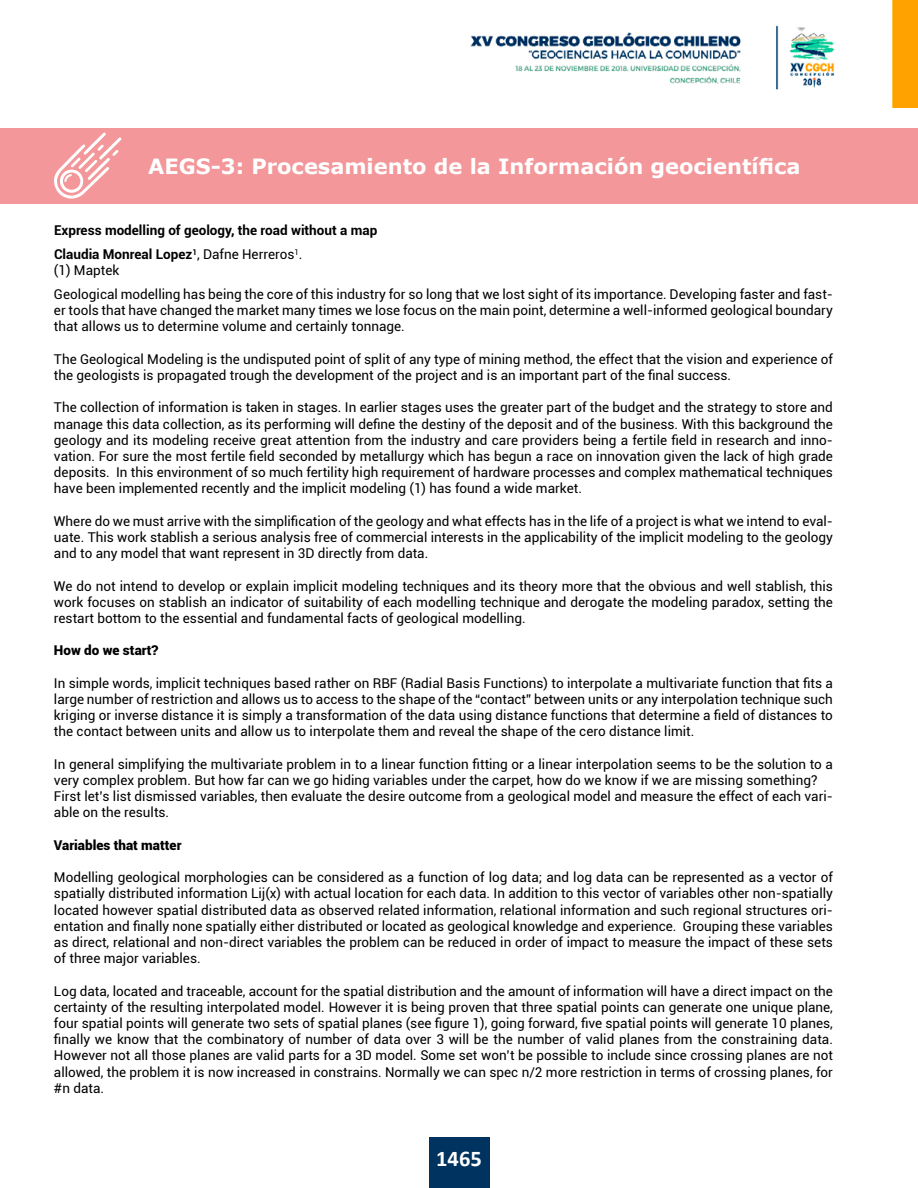
<style>
.page{position:relative;width:918px;height:1188px;background:#fff}
.page>*{position:absolute;margin:0;border:0;box-sizing:border-box;transform-origin:0 0}
.t1{font:700 22.5px "Calibri";color:#fff}
.t2{font:700 21px "Verdana";color:#fff}
.t3{font:13.5px/16.2px "Roboto";color:#000;text-align:justify}
.t4{font:700 13.5px/23.7px "Roboto";color:#000}
.t5{font:900 13.5px "Roboto";color:#000}
.s1{font-weight:400}
</style>
<div class="page">
<img style="left:470px;top:0;width:448px;height:108px">
<div style="left:429px;top:1138px;width:60px;height:50px;background:#00335f"></div>
<div style="left:0;top:128px;width:918px;height:75px;background:#f3979a"></div>
<svg style="left:54px;top:133px;width:67px;height:66px"></svg>
<p class="t2" style="left:148px;top:151px;width:654px">AEGS-3: Procesamiento de la Información geocientífica</p>
<p class="t4" style="left:54px;top:218px;width:325px">Express modelling of geology, the road without a map<br>Claudia Monreal Lopez<sup>1</sup><span class="s1">, Dafne Herreros</span><sup>1</sup><span class="s1">.</span></p>
<p class="t3" style="left:54px;top:258px;width:780px;line-height:23.7px">(1) Maptek<br>Geological modelling has being the core of this industry for so long that we lost sight of its importance. Developing faster and fast-</p>
<p class="t3" style="left:54px;top:302px;width:780px">er tools that have changed the market many times we lose focus on the main point, determine a well-informed geological boundary that allows us to determine volume and certainly tonnage.</p>
<p class="t3" style="left:54px;top:350px;width:780px">The Geological Modeling is the undisputed point of split of any type of mining method, the effect that the vision and experience of the geologists is propagated trough the development of the project and is an important part of the final success.</p>
<p class="t3" style="left:54px;top:399px;width:780px">The collection of information is taken in stages. In earlier stages uses the greater part of the budget and the strategy to store and manage this data collection, as its performing will define the destiny of the deposit and of the business. With this background the geology and its modeling receive great attention from the industry and care providers being a fertile field in research and inno&shy;vation. For sure the most fertile field seconded by metallurgy which has begun a race on innovation given the lack of high grade deposits. In this environment of so much fertility high requirement of hardware processes and complex mathematical techniques have been implemented recently and the implicit modeling (1) has found a wide market.</p>
<p class="t3" style="left:54px;top:512px;width:780px">Where do we must arrive with the simplification of the geology and what effects has in the life of a project is what we intend to eval&shy;uate. This work stablish a serious analysis free of commercial interests in the applicability of the implicit modeling to the geology and to any model that want represent in 3D directly from data.</p>
<p class="t3" style="left:54px;top:577px;width:780px">We do not intend to develop or explain implicit modeling techniques and its theory more that the obvious and well stablish, this work focuses on stablish an indicator of suitability of each modelling technique and derogate the modeling paradox, setting the restart bottom to the essential and fundamental facts of geological modelling.</p>
<p class="t5" style="left:54px;top:641px;width:106px">How do we start?</p>
<p class="t3" style="left:54px;top:674px;width:780px">In simple words, implicit techniques based rather on RBF (Radial Basis Functions) to interpolate a multivariate function that fits a large number of restriction and allows us to access to the shape of the “contact” between units or any interpolation technique such kriging or inverse distance it is simply a transformation of the data using distance functions that determine a field of distances to the contact between units and allow us to interpolate them and reveal the shape of the cero distance limit.</p>
<p class="t3" style="left:54px;top:755px;width:780px;text-align:left">In general simplifying the multivariate problem in to a linear function fitting or a linear interpolation seems to be the solution to a very complex problem. But how far can we go hiding variables under the carpet, how do we know if we are missing something?<br>First let’s list dismissed variables, then evaluate the desire outcome from a geological model and measure the effect of each vari&shy;able on the results.</p>
<p class="t5" style="left:54px;top:836px;width:129px">Variables that matter</p>
<p class="t3" style="left:54px;top:869px;width:780px">Modelling geological morphologies can be considered as a function of log data; and log data can be represented as a vector of spatially distributed information Lij(x) with actual location for each data. In addition to this vector of variables other non-spatially located however spatial distributed data as observed related information, relational information and such regional structures ori&shy;entation and finally none spatially either distributed or located as geological knowledge and experience. Grouping these variables as direct, relational and non-direct variables the problem can be reduced in order of impact to measure the impact of these sets of three major variables.</p>
<p class="t3" style="left:54px;top:982px;width:780px">Log data, located and traceable, account for the spatial distribution and the amount of information will have a direct impact on the certainty of the resulting interpolated model. However it is being proven that three spatial points can generate one unique plane, four spatial points will generate two sets of spatial planes (see figure 1), going forward, five spatial points will generate 10 planes, finally we know that the combinatory of number of data over 3 will be the number of valid planes from the constraining data.<br>However not all those planes are valid parts for a 3D model. Some set won’t be possible to include since crossing planes are not allowed, the problem it is now increased in constrains. Normally we can spec n/2 more restriction in terms of crossing planes, for #n data.</p>
<p class="t1" style="left:436px;top:1143px;width:47px">1465</p>
</div>
